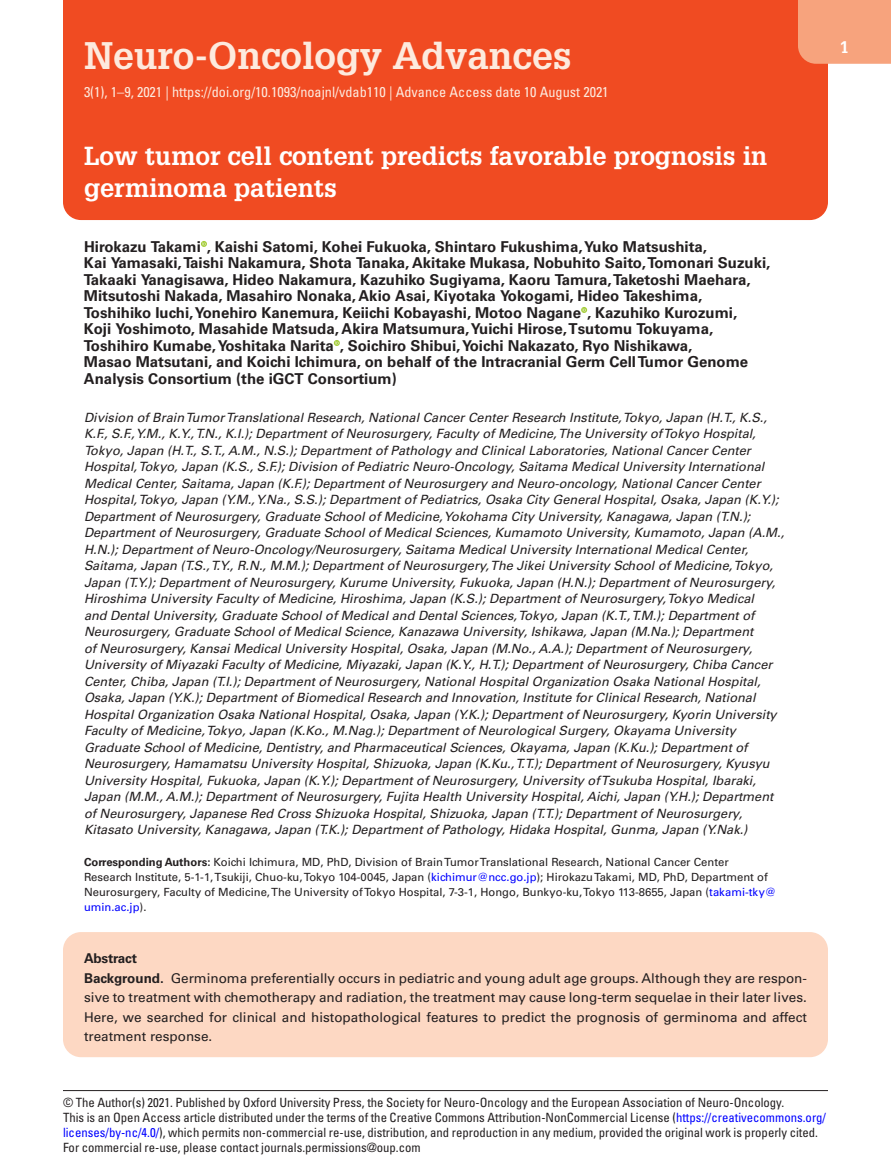
<style>
.page{position:relative;width:891px;height:1175px;background:#fff}
.page>*{position:absolute;margin:0;border:0;box-sizing:border-box;transform-origin:0 0}
.t1{font:700 37.5px "Glypha LT Std";color:#fdeade}
.t2{font:700 25.5px/31.5px "Glypha LT Std";color:#fff}
.t3{font:700 16.5px "Glypha LT Std";color:#fff}
.t4{font:700 15px/16.5px "Univers LT Std";color:#231f20}
.t5{font:condensed 14.25px "Univers LT Std";color:#fdeade}
.t6{font:13.5px/19.5px "Univers LT Std";color:#231f20}
.t7{font:italic 12.75px/16.5px "Univers LT Std";color:#231f20}
.t8{font:condensed 12.75px/15px "Univers LT Std";color:#231f20}
.t9{font:11.25px/15px "Univers LT Std";color:#231f20}
.s1{font-weight:700}
.s2{color:#00f}
</style>
<div class="page">
<div style="left:63px;top:0;width:765px;height:166px;background:#f04b22"></div>
<div style="left:798px;top:0;width:93px;height:64px;background:#f7a37d"></div>
<hr style="left:63px;top:1090px;width:765px;height:1px;background:#231f20">
<div style="left:63px;top:932px;width:765px;height:125px;background:#fdd8c3;border-radius:18px"></div>
<svg style="left:201px;top:241px;width:6px;height:6px"></svg>
<svg style="left:581px;top:307px;width:6px;height:6px"></svg>
<svg style="left:334px;top:340px;width:6px;height:6px"></svg>
<div style="left:63px;top:166px;width:765px;height:54px;background:#f04b22"></div>
<h1 class="t1" style="left:84px;top:32px;width:489px">Neuro-Oncology Advances</h1>
<p class="t5" style="left:84px;top:83px;width:526px">3(1), 1–9, 2021 | https://doi.org/10.1093/noajnl/vdab110 | Advance Access date 10 August 2021</p>
<h2 class="t2" style="left:84px;top:140px;width:685px">Low tumor cell content predicts favorable prognosis in germinoma patients</h2>
<p class="t4" style="left:84px;top:238px;width:688px">Hirokazu Takami , Kaishi Satomi, Kohei Fukuoka, Shintaro Fukushima, Yuko Matsushita,<br>Kai Yamasaki, Taishi Nakamura, Shota Tanaka, Akitake Mukasa, Nobuhito Saito, Tomonari Suzuki, Takaaki Yanagisawa, Hideo Nakamura, Kazuhiko Sugiyama, Kaoru Tamura, Taketoshi Maehara, Mitsutoshi Nakada, Masahiro Nonaka, Akio Asai, Kiyotaka Yokogami, Hideo Takeshima, Toshihiko Iuchi, Yonehiro Kanemura, Keiichi Kobayashi, Motoo Nagane , Kazuhiko Kurozumi,<br>Koji Yoshimoto, Masahide Matsuda, Akira Matsumura, Yuichi Hirose, Tsutomu Tokuyama, Toshihiro Kumabe, Yoshitaka Narita , Soichiro Shibui, Yoichi Nakazato, Ryo Nishikawa,<br>Masao Matsutani, and Koichi Ichimura, on behalf of the Intracranial Germ Cell Tumor Genome Analysis Consortium (the iGCT Consortium)</p>
<p class="t7" style="left:84px;top:409px;width:702px">Division of Brain Tumor Translational Research, National Cancer Center Research Institute, Tokyo, Japan (H.T., K.S., K.F., S.F., Y.M., K.Y., T.N., K.I.); Department of Neurosurgery, Faculty of Medicine, The University of Tokyo Hospital, Tokyo, Japan (H.T., S.T., A.M., N.S.); Department of Pathology and Clinical Laboratories, National Cancer Center Hospital, Tokyo, Japan (K.S., S.F.); Division of Pediatric Neuro-Oncology, Saitama Medical University International Medical Center, Saitama, Japan (K.F.); Department of Neurosurgery and Neuro-oncology, National Cancer Center Hospital, Tokyo, Japan (Y.M., Y.Na., S.S.); Department of Pediatrics, Osaka City General Hospital, Osaka, Japan (K.Y.); Department of Neurosurgery, Graduate School of Medicine, Yokohama City University, Kanagawa, Japan (T.N.); Department of Neurosurgery, Graduate School of Medical Sciences, Kumamoto University, Kumamoto, Japan (A.M., H.N.); Department of Neuro-Oncology/Neurosurgery, Saitama Medical University International Medical Center, Saitama, Japan (T.S., T.Y., R.N., M.M.); Department of Neurosurgery, The Jikei University School of Medicine, Tokyo, Japan (T.Y.); Department of Neurosurgery, Kurume University, Fukuoka, Japan (H.N.); Department of Neurosurgery, Hiroshima University Faculty of Medicine, Hiroshima, Japan (K.S.); Department of Neurosurgery, Tokyo Medical<br>and Dental University, Graduate School of Medical and Dental Sciences, Tokyo, Japan (K.T., T.M.); Department of Neurosurgery, Graduate School of Medical Science, Kanazawa University, Ishikawa, Japan (M.Na.); Department<br>of Neurosurgery, Kansai Medical University Hospital, Osaka, Japan (M.No., A.A.); Department of Neurosurgery, University of Miyazaki Faculty of Medicine, Miyazaki, Japan (K.Y., H.T.); Department of Neurosurgery, Chiba Cancer Center, Chiba, Japan (T.I.); Department of Neurosurgery, National Hospital Organization Osaka National Hospital, Osaka, Japan (Y.K.); Department of Biomedical Research and Innovation, Institute for Clinical Research, National Hospital Organization Osaka National Hospital, Osaka, Japan (Y.K.); Department of Neurosurgery, Kyorin University Faculty of Medicine, Tokyo, Japan (K.Ko., M.Nag.); Department of Neurological Surgery, Okayama University Graduate School of Medicine, Dentistry, and Pharmaceutical Sciences, Okayama, Japan (K.Ku.); Department of Neurosurgery, Hamamatsu University Hospital, Shizuoka, Japan (K.Ku., T.T.); Department of Neurosurgery, Kyusyu University Hospital, Fukuoka, Japan (K.Y.); Department of Neurosurgery, University of Tsukuba Hospital, Ibaraki, Japan (M.M., A.M.); Department of Neurosurgery, Fujita Health University Hospital, Aichi, Japan (Y.H.); Department of Neurosurgery, Japanese Red Cross Shizuoka Hospital, Shizuoka, Japan (T.T.); Department of Neurosurgery, Kitasato University, Kanagawa, Japan (T.K.); Department of Pathology, Hidaka Hospital, Gunma, Japan (Y.Nak.)</p>
<p class="t9" style="left:84px;top:855px;width:694px"><span class="s1">Corresponding Authors:</span> Koichi Ichimura, MD, PhD, Division of Brain Tumor Translational Research, National Cancer Center Research Institute, 5-1-1, Tsukiji, Chuo-ku, Tokyo 104-0045, Japan (<span class="s2">kichimur@ncc.go.jp</span>); Hirokazu Takami, MD, PhD, Department of Neurosurgery, Faculty of Medicine, The University of Tokyo Hospital, 7-3-1, Hongo, Bunkyo-ku, Tokyo 113-8655, Japan (<span class="s2">takami-tky@ umin.ac.jp</span>).</p>
<p class="t6" style="left:84px;top:948px;width:725px"><span class="s1">Abstract<br>Background.</span> Germinoma preferentially occurs in pediatric and young adult age groups. Although they are respon&shy;sive to treatment with chemotherapy and radiation, the treatment may cause long-term sequelae in their later lives.<br>Here, we searched for clinical and histopathological features to predict the prognosis of germinoma and affect treatment response.</p>
<p class="t3" style="left:840px;top:37px;width:11px">1</p>
<p class="t8" style="left:63px;top:1095px;width:723px">© The Author(s) 2021. Published by Oxford University Press, the Society for Neuro-Oncology and the European Association of Neuro-Oncology.</p>
<p class="t8" style="left:63px;top:1110px;width:765px">This is an Open Access article distributed under the terms of the Creative Commons Attribution-NonCommercial License (<span class="s2">https://creativecommons.org/ licenses/by-nc/4.0/</span>), which permits non-commercial re-use, distribution, and reproduction in any medium, provided the original work is properly cited.<br>For commercial re-use, please contact journals.permissions@oup.com</p>
</div>
